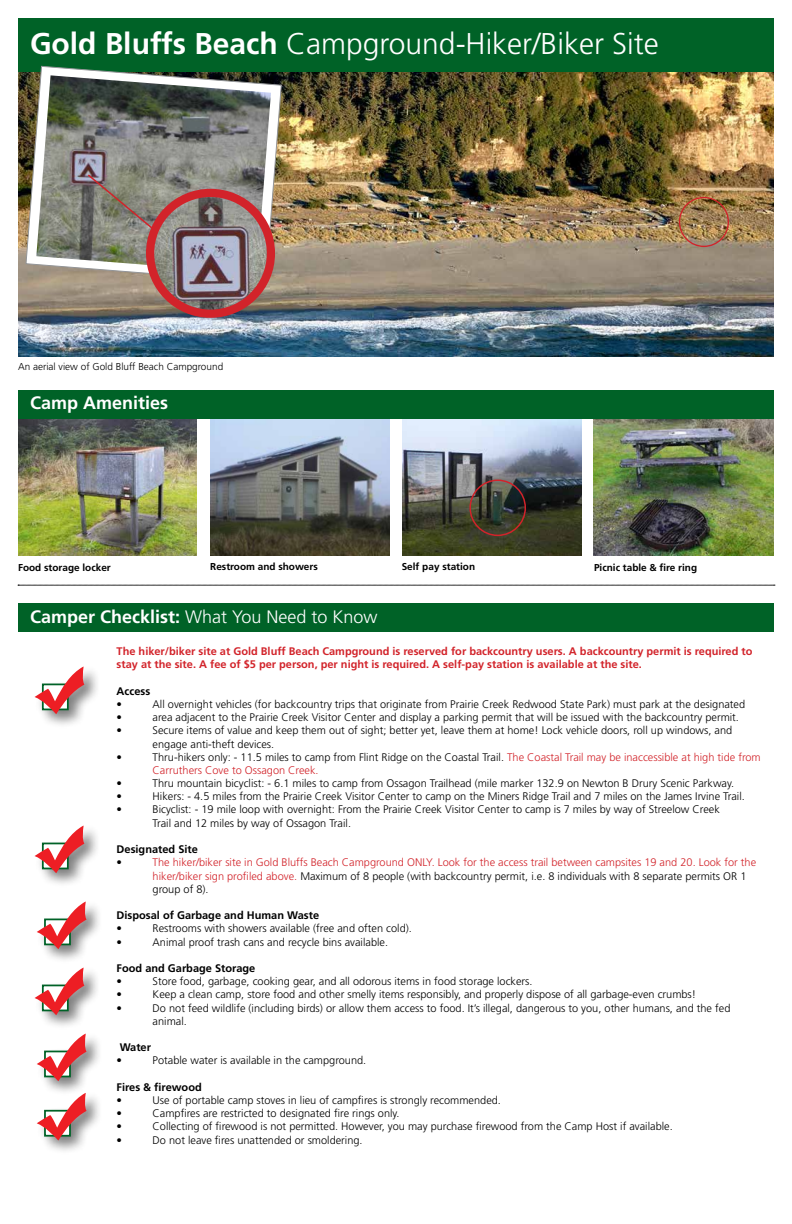
<style>
.page{position:relative;width:792px;height:1224px;background:#fff}
.page>*{position:absolute;margin:0;border:0;box-sizing:border-box;transform-origin:0 0}
.t1{font:300 30px "Frutiger LT Std";color:#fff}
.t2{font:300 18px "Frutiger LT Std";color:#fff}
.t3{font:700 18px "Frutiger LT Std";color:#fff}
.t4{font:300 11px/13.2px "Frutiger LT Std";color:#000}
.t5{font:300 11px/13.2px "Frutiger LT Std";color:#d2232a}
.t6{font:700 11px/13.2px "Frutiger LT Std";color:#d2232a}
.t7{font:700 11px "Frutiger LT Std";color:#000}
.t8{font:700 10px "Frutiger LT Std";color:#000}
.t9{font:300 10px "Frutiger LT Std";color:#000}
.s1{font-weight:700}
.s2{color:#000}
</style>
<div class="page">
<img style="left:18px;top:72px;width:756px;height:284px">
<img style="left:18px;top:419px;width:179px;height:137px">
<img style="left:210px;top:419px;width:179px;height:137px">
<img style="left:403px;top:419px;width:179px;height:137px">
<img style="left:594px;top:419px;width:180px;height:136px">
<div style="left:18px;top:18px;width:756px;height:54px;background:#006227"></div>
<div style="left:18px;top:390px;width:756px;height:29px;background:#006227"></div>
<div style="left:18px;top:603px;width:756px;height:29px;background:#006227"></div>
<svg style="left:18px;top:585px;width:757px;height:1px"></svg>
<div style="left:33px;top:665px;width:67px;height:65px;background:#000;opacity:.5"></div>
<svg style="left:35px;top:667px;width:49px;height:47px"></svg>
<div style="left:33px;top:824px;width:67px;height:65px;background:#000;opacity:.5"></div>
<svg style="left:35px;top:826px;width:49px;height:47px"></svg>
<div style="left:35px;top:900px;width:68px;height:65px;background:#000;opacity:.5"></div>
<svg style="left:37px;top:902px;width:50px;height:47px"></svg>
<div style="left:33px;top:966px;width:67px;height:65px;background:#000;opacity:.5"></div>
<svg style="left:35px;top:968px;width:49px;height:47px"></svg>
<div style="left:35px;top:1032px;width:68px;height:65px;background:#000;opacity:.5"></div>
<svg style="left:37px;top:1034px;width:50px;height:47px"></svg>
<div style="left:35px;top:1091px;width:68px;height:65px;background:#000;opacity:.5"></div>
<svg style="left:37px;top:1093px;width:50px;height:48px"></svg>
<img style="left:26px;top:66px;width:255px;height:217px">
<img style="left:36px;top:75px;width:235px;height:199px">
<img style="left:150px;top:193px;width:121px;height:121px;border-radius:60px">
<div style="left:146px;top:189px;width:129px;height:129px;border:8px solid #d2232a;border-radius:50%"></div>
<div style="left:469px;top:480px;width:57px;height:56px;border:2px solid #d2232a;border-radius:50%"></div>
<div style="left:679px;top:197px;width:50px;height:50px;border:1px solid #d2232a;border-radius:50%"></div>
<svg style="left:86px;top:173px;width:69px;height:58px;background:#857f75"></svg>
<h1 class="t1" style="left:30px;top:27px;width:630px"><span class="s1">Gold Bluffs Beach</span> Campground-Hiker/Biker Site</h1>
<p class="t9" style="left:18px;top:361px;width:207px">An aerial view of Gold Bluff Beach Campground</p>
<h2 class="t3" style="left:30px;top:392px;width:140px">Camp Amenities</h2>
<p class="t8" style="left:18px;top:561px;width:94px">Food storage locker</p>
<p class="t8" style="left:210px;top:560px;width:109px">Restroom and showers</p>
<p class="t8" style="left:402px;top:560px;width:75px">Self pay station</p>
<p class="t8" style="left:594px;top:561px;width:105px">Picnic table &amp; fire ring</p>
<h2 class="t2" style="left:30px;top:606px;width:349px"><span class="s1">Camper Checklist:</span> What You Need to Know</h2>
<p class="t6" style="left:117px;top:645px;width:637px">The hiker/biker site at Gold Bluff Beach Campground is reserved for backcountry users. A backcountry permit is required to stay at the site. A fee of $5 per person, per night is required. A self-pay station is available at the site.</p>
<p class="t7" style="left:117px;top:684px;width:35px">Access</p>
<p class="t4" style="left:117px;top:698px;width:7px">•</p>
<p class="t4" style="left:153px;top:698px;width:594px">All overnight vehicles (for backcountry trips that originate from Prairie Creek Redwood State Park) must park at the designated</p>
<p class="t4" style="left:117px;top:711px;width:7px">•</p>
<p class="t4" style="left:153px;top:711px;width:588px">area adjacent to the Prairie Creek Visitor Center and display a parking permit that will be issued with the backcountry permit.</p>
<p class="t4" style="left:117px;top:724px;width:7px">•</p>
<p class="t4" style="left:153px;top:724px;width:581px">Secure items of value and keep them out of sight; better yet, leave them at home! Lock vehicle doors, roll up windows, and engage anti-theft devices.</p>
<p class="t4" style="left:117px;top:750px;width:7px">•</p>
<p class="t5" style="left:153px;top:750px;width:610px"><span class="s2">Thru-hikers only: - 11.5 miles to camp from Flint Ridge on the Coastal Trail.</span> The Coastal Trail may be inaccessible at high tide from<br>Carruthers Cove to Ossagon Creek.</p>
<p class="t4" style="left:117px;top:777px;width:7px">•</p>
<p class="t4" style="left:153px;top:777px;width:583px">Thru mountain bicyclist: - 6.1 miles to camp from Ossagon Trailhead (mile marker 132.9 on Newton B Drury Scenic Parkway.</p>
<p class="t4" style="left:117px;top:790px;width:7px">•</p>
<p class="t4" style="left:153px;top:790px;width:594px">Hikers: - 4.5 miles from the Prairie Creek Visitor Center to camp on the Miners Ridge Trail and 7 miles on the James Irvine Trail.</p>
<p class="t4" style="left:117px;top:803px;width:7px">•</p>
<p class="t4" style="left:153px;top:803px;width:569px">Bicyclist: - 19 mile loop with overnight: From the Prairie Creek Visitor Center to camp is 7 miles by way of Streelow Creek<br>Trail and 12 miles by way of Ossagon Trail.</p>
<p class="t7" style="left:117px;top:843px;width:83px">Designated Site</p>
<p class="t4" style="left:117px;top:856px;width:7px">•</p>
<p class="t5" style="left:153px;top:856px;width:605px">The hiker/biker site in Gold Bluffs Beach Campground ONLY. Look for the access trail between campsites 19 and 20. Look for the hiker/biker sign profiled above. <span class="s2">Maximum of 8 people (with backcountry permit, i.e. 8 individuals with 8 separate permits OR 1 group of 8).</span></p>
<p class="t7" style="left:117px;top:909px;width:204px">Disposal of Garbage and Human Waste</p>
<p class="t4" style="left:117px;top:922px;width:7px">•</p>
<p class="t4" style="left:153px;top:922px;width:261px">Restrooms with showers available (free and often cold).</p>
<p class="t4" style="left:117px;top:935px;width:7px">•</p>
<p class="t4" style="left:153px;top:935px;width:237px">Animal proof trash cans and recycle bins available.</p>
<p class="t7" style="left:117px;top:962px;width:140px">Food and Garbage Storage</p>
<p class="t4" style="left:117px;top:975px;width:7px">•</p>
<p class="t4" style="left:153px;top:975px;width:382px">Store food, garbage, cooking gear, and all odorous items in food storage lockers.</p>
<p class="t4" style="left:117px;top:988px;width:7px">•</p>
<p class="t4" style="left:153px;top:988px;width:545px">Keep a clean camp, store food and other smelly items responsibly, and properly dispose of all garbage-even crumbs!</p>
<p class="t4" style="left:117px;top:1001px;width:7px">•</p>
<p class="t4" style="left:153px;top:1001px;width:579px">Do not feed wildlife (including birds) or allow them access to food. It’s illegal, dangerous to you, other humans, and the fed animal.</p>
<p class="t7" style="left:120px;top:1041px;width:33px">Water</p>
<p class="t4" style="left:117px;top:1054px;width:7px">•</p>
<p class="t4" style="left:153px;top:1054px;width:215px">Potable water is available in the campground.</p>
<p class="t7" style="left:117px;top:1080px;width:87px">Fires &amp; firewood</p>
<p class="t4" style="left:117px;top:1094px;width:7px">•</p>
<p class="t4" style="left:153px;top:1094px;width:350px">Use of portable camp stoves in lieu of campfires is strongly recommended.</p>
<p class="t4" style="left:117px;top:1107px;width:7px">•</p>
<p class="t4" style="left:153px;top:1107px;width:248px">Campfires are restricted to designated fire rings only.</p>
<p class="t4" style="left:117px;top:1120px;width:7px">•</p>
<p class="t4" style="left:153px;top:1120px;width:522px">Collecting of firewood is not permitted. However, you may purchase firewood from the Camp Host if available.</p>
<p class="t4" style="left:117px;top:1133px;width:7px">•</p>
<p class="t4" style="left:153px;top:1133px;width:212px">Do not leave fires unattended or smoldering.</p>
</div>
